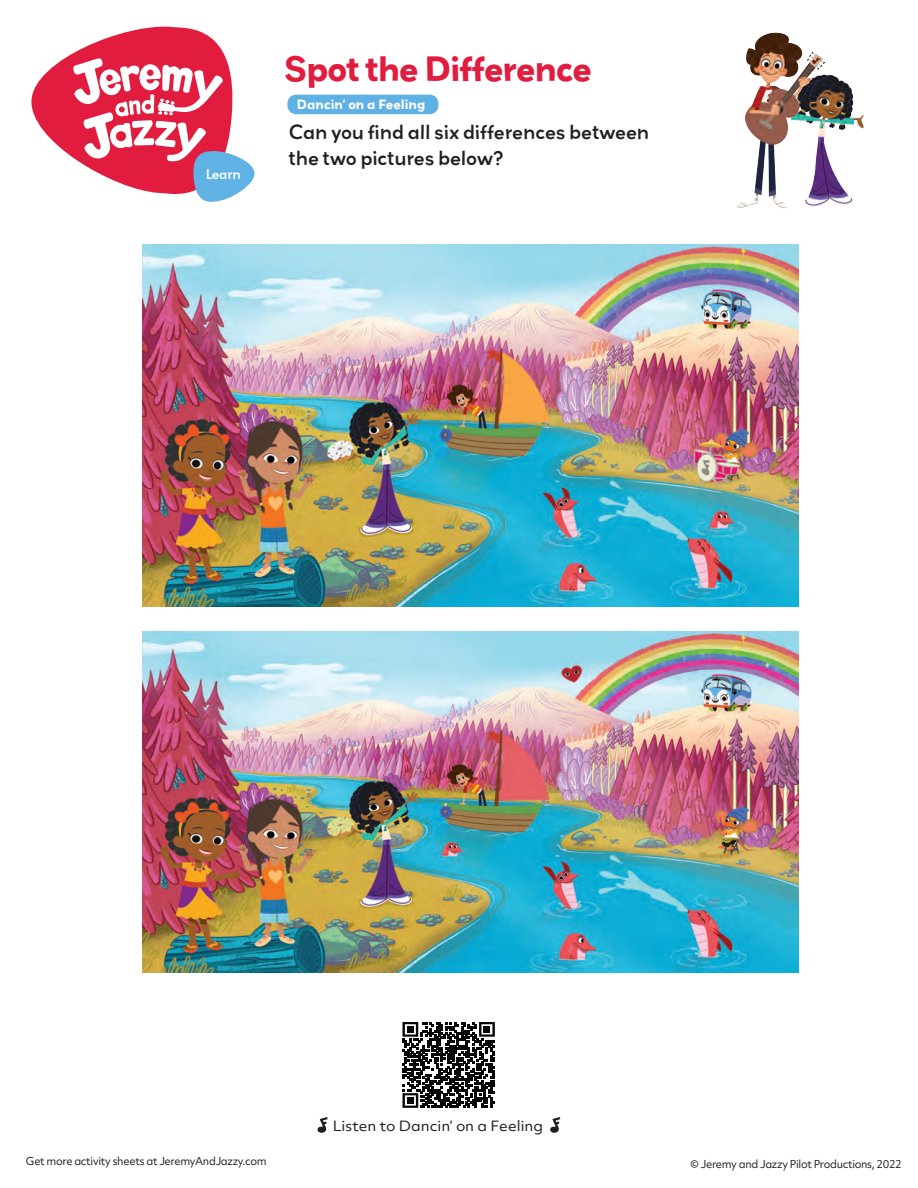
<style>
.page{position:relative;width:918px;height:1188px;background:#fff}
.page>*{position:absolute;margin:0;border:0;box-sizing:border-box;transform-origin:0 0}
.t1{font:700 31.5px "Grenadine MVB";letter-spacing:-.03em;color:#e11c3e}
.t2{font:500 18px/25.5px "Grenadine MVB";letter-spacing:-.01em;color:#231f20}
.t3{font:13.5px "Objektiv Mk 2";color:#231f20;scale:1.08 1}
.t4{font:500 12.45px "Grenadine MVB";letter-spacing:-.025em;color:#fff}
.t5{font:700 12px "Grenadine MVB";color:#fff}
.t6{font:10.5px "Objektiv Mk 2";letter-spacing:-.03em;color:#231f20}
</style>
<div class="page">
<svg style="left:317px;top:1117px;width:11px;height:16px"></svg>
<svg style="left:550px;top:1117px;width:10px;height:16px"></svg>
<svg style="left:31px;top:26px;width:224px;height:176px"></svg>
<div style="left:287px;top:95px;width:151px;height:19px;background:#5eb1e3;border-radius:9px"></div>
<img style="left:839px;top:80px;width:25px;height:125px">
<img style="left:736px;top:32px;width:103px;height:177px">
<img style="left:142px;top:245px;width:657px;height:361px">
<img style="left:143px;top:631px;width:656px;height:342px">
<svg style="left:403px;top:1022px;width:92px;height:86px"></svg>
<div style="left:407px;top:1097px;width:7px;height:7px;background:#050504"></div>
<p class="t4" style="left:206px;top:166px;width:37px">Learn</p>
<h1 class="t1" style="left:284px;top:46px;width:309px">Spot the Difference</h1>
<h2 class="t2" style="left:289px;top:119px;width:362px">Can you find all six differences between the two pictures below?</h2>
<p class="t5" style="left:297px;top:95px;width:130px">Dancin’ on a Feeling</p>
<p class="t3" style="left:333px;top:1116px;width:196px">Listen to Dancin’ on a Feeling</p>
<p class="t6" style="left:26px;top:1154px;width:242px">Get more activity sheets at JeremyAndJazzy.com</p>
<p class="t6" style="left:691px;top:1157px;width:213px">© Jeremy and Jazzy Pilot Productions, 2022</p>
</div>
